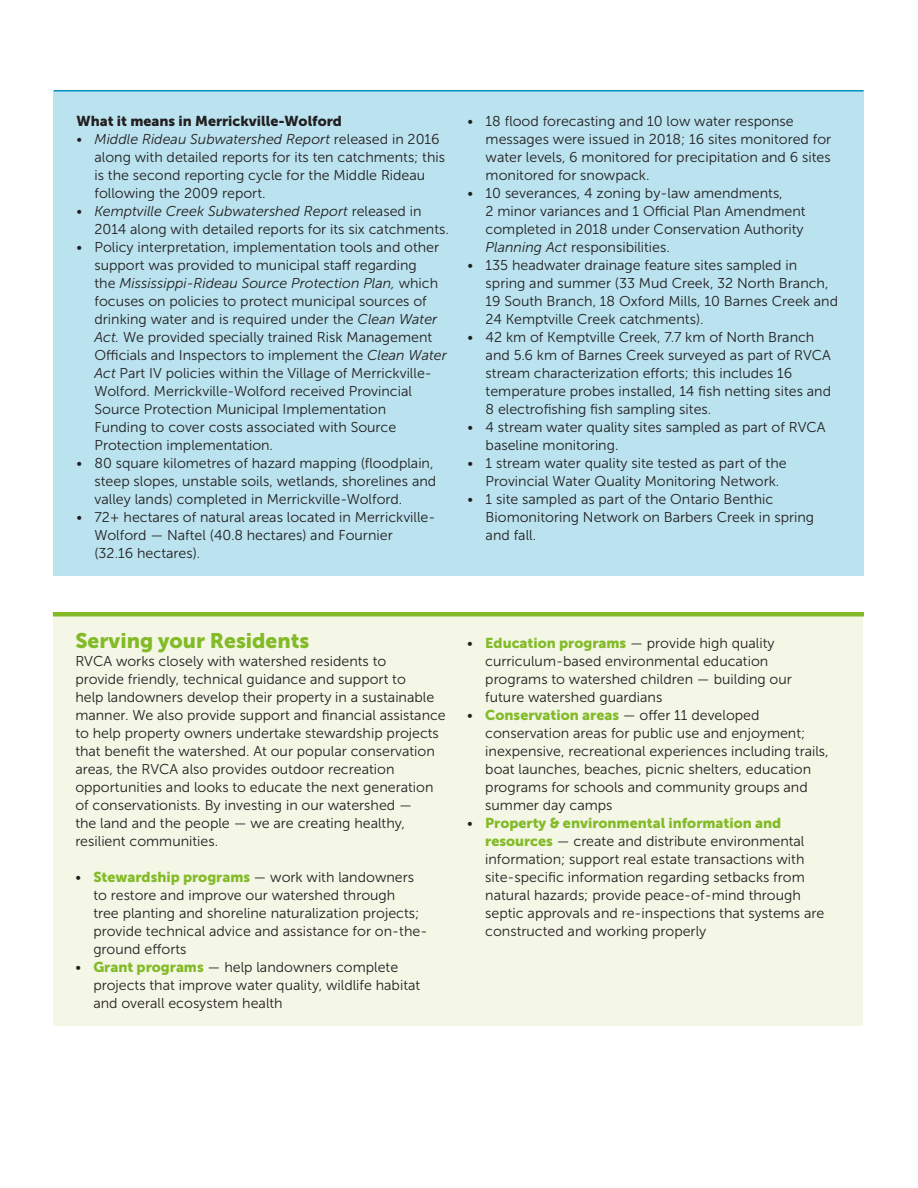
<style>
.page{position:relative;width:918px;height:1188px;background:#fff}
.page>*{position:absolute;margin:0;border:0;box-sizing:border-box;transform-origin:0 0}
.Titles{font:21px "Museo Sans 900";color:#82bb27}
.indents{font:14.25px/18px "Museo Sans 300";color:#231f20}
.t1{font:14.25px "Museo Sans 900";color:#231f20}
.s1{font-style:italic}
.s2{font-family:"Museo Sans 900";color:#82bb27}
</style>
<div class="page">
<div style="left:53px;top:612px;width:810px;height:414px;background:#f4f6e6"></div>
<div style="left:54px;top:92px;width:810px;height:484px;background:#bae3ef"></div>
<hr style="left:54px;top:90px;width:810px;height:2px;background:#0090be">
<hr style="left:53px;top:612px;width:811px;height:4px;background:#82bb27">
<p class="t1" style="left:77px;top:113px;width:267px">What it means in Merrickville-Wolford</p>
<p class="indents" style="left:95px;top:130px;width:352px;text-indent:-18px">• <span class="s1">Middle Rideau Subwatershed Report</span> released in 2016 along with detailed reports for its ten catchments; this is the second reporting cycle for the Middle Rideau following the 2009 report.</p>
<p class="indents" style="left:95px;top:202px;width:356px;text-indent:-18px">• <span class="s1">Kemptville Creek Subwatershed Report</span> released in<br>2014 along with detailed reports for its six catchments.</p>
<p class="indents" style="left:95px;top:238px;width:354px;text-indent:-18px">• Policy interpretation, implementation tools and other support was provided to municipal staff regarding<br>the <span class="s1">Mississippi-Rideau Source Protection Plan,</span> which focuses on policies to protect municipal sources of drinking water and is required under the <span class="s1">Clean Water Act.</span> We provided specially trained Risk Management Officials and Inspectors to implement the <span class="s1">Clean Water Act</span> Part IV policies within the Village of Merrickville-Wolford. Merrickville-Wolford received Provincial Source Protection Municipal Implementation<br>Funding to cover costs associated with Source Protection implementation.</p>
<p class="indents" style="left:95px;top:454px;width:343px;text-indent:-18px">• 80 square kilometres of hazard mapping (floodplain, steep slopes, unstable soils, wetlands, shorelines and valley lands) completed in Merrickville-Wolford.</p>
<p class="indents" style="left:95px;top:508px;width:342px;text-indent:-18px">• 72+ hectares of natural areas located in Merrickville-<br>Wolford — Naftel (40.8 hectares) and Fournier<br>(32.16 hectares).</p>
<p class="indents" style="left:486px;top:112px;width:347px;text-indent:-18px">• 18 flood forecasting and 10 low water response messages were issued in 2018; 16 sites monitored for water levels, 6 monitored for precipitation and 6 sites monitored for snowpack.</p>
<p class="indents" style="left:486px;top:184px;width:321px;text-indent:-18px">• 10 severances, 4 zoning by-law amendments,<br>2 minor variances and 1 Official Plan Amendment completed in 2018 under Conservation Authority <span class="s1">Planning Act</span> responsibilities.</p>
<p class="indents" style="left:486px;top:256px;width:354px;text-indent:-18px">• 135 headwater drainage feature sites sampled in spring and summer (33 Mud Creek, 32 North Branch, 19 South Branch, 18 Oxford Mills, 10 Barnes Creek and 24 Kemptville Creek catchments).</p>
<p class="indents" style="left:486px;top:328px;width:347px;text-indent:-18px">• 42 km of Kemptville Creek, 7.7 km of North Branch and 5.6 km of Barnes Creek surveyed as part of RVCA stream characterization efforts; this includes 16 temperature probes installed, 14 fish netting sites and 8 electrofishing fish sampling sites.</p>
<p class="indents" style="left:486px;top:418px;width:341px;text-indent:-18px">• 4 stream water quality sites sampled as part of RVCA baseline monitoring.</p>
<p class="indents" style="left:486px;top:454px;width:303px;text-indent:-18px">• 1 stream water quality site tested as part of the<br>Provincial Water Quality Monitoring Network.</p>
<p class="indents" style="left:486px;top:490px;width:330px;text-indent:-18px">• 1 site sampled as part of the Ontario Benthic<br>Biomonitoring Network on Barbers Creek in spring and fall.</p>
<p class="Titles" style="left:75px;top:629px;width:236px">Serving your Residents</p>
<p class="indents" style="left:75px;top:652px;width:372px">RVCA works closely with watershed residents to<br>provide friendly, technical guidance and support to<br>help landowners develop their property in a sustainable manner. We also provide support and financial assistance to help property owners undertake stewardship projects that benefit the watershed. At our popular conservation areas, the RVCA also provides outdoor recreation opportunities and looks to educate the next generation of conservationists. By investing in our watershed —<br>the land and the people — we are creating healthy, resilient communities.</p>
<p class="indents" style="left:93px;top:868px;width:336px;text-indent:-18px">• <span class="s2">Stewardship programs</span> — work with landowners to restore and improve our watershed through<br>tree planting and shoreline naturalization projects; provide technical advice and assistance for on-the&shy;ground efforts</p>
<p class="indents" style="left:93px;top:958px;width:328px;text-indent:-18px">• <span class="s2">Grant programs</span> — help landowners complete projects that improve water quality, wildlife habitat and overall ecosystem health</p>
<p class="indents" style="left:485px;top:634px;width:308px;text-indent:-18px">• <span class="s2">Education programs</span> — provide high quality curriculum-based environmental education programs to watershed children — building our future watershed guardians</p>
<p class="indents" style="left:485px;top:706px;width:345px;text-indent:-18px">• <span class="s2">Conservation areas</span> — offer 11 developed conservation areas for public use and enjoyment; inexpensive, recreational experiences including trails, boat launches, beaches, picnic shelters, education programs for schools and community groups and summer day camps</p>
<p class="indents" style="left:485px;top:814px;width:341px;text-indent:-18px">• <span class="s2">Property &amp; environmental information and resources</span> — create and distribute environmental information; support real estate transactions with site-specific information regarding setbacks from natural hazards; provide peace-of-mind through septic approvals and re-inspections that systems are constructed and working properly</p>
</div>
